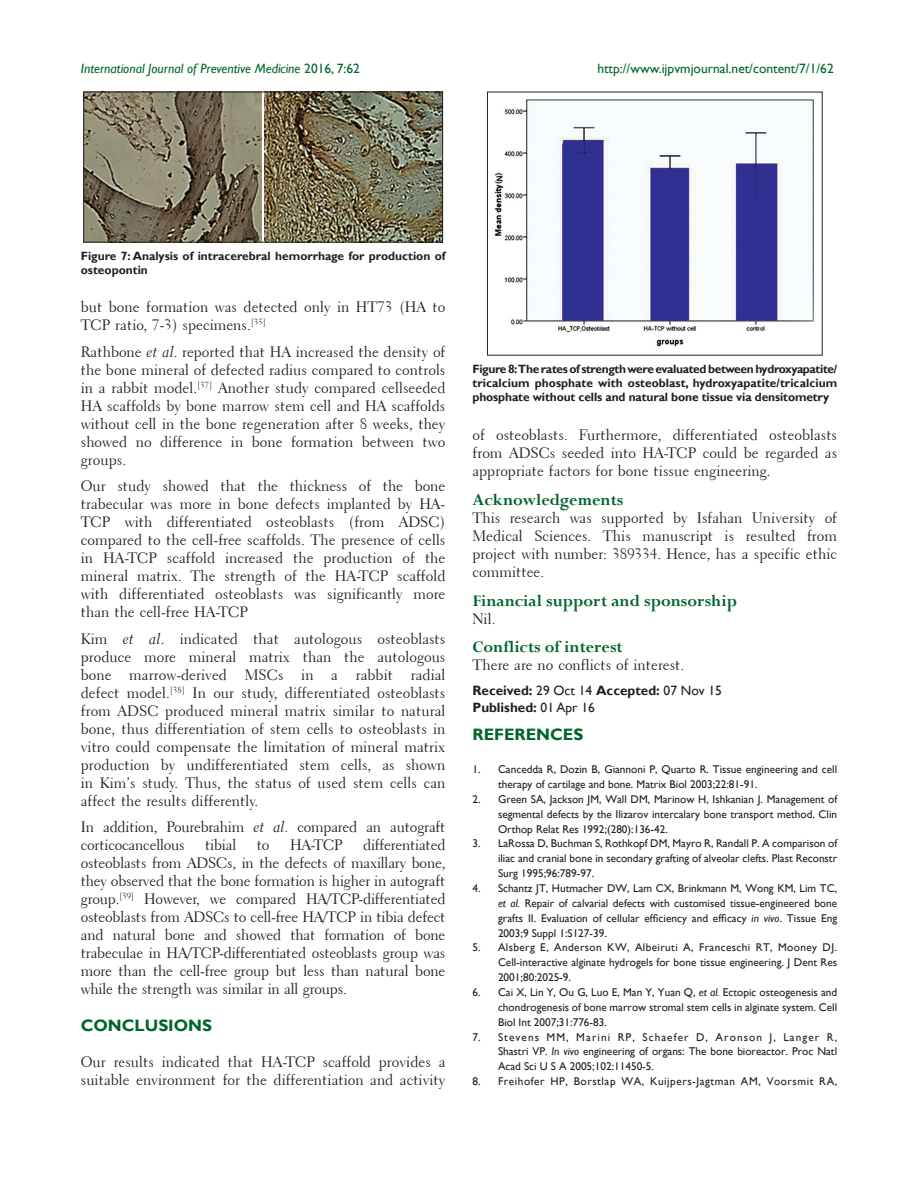
<style>
.page{position:relative;width:918px;height:1188px;background:#fff}
.page>*{position:absolute;margin:0;border:0;box-sizing:border-box;transform-origin:0 0}
.t1{font:700 18px "Perpetua";color:#00652e}
.t2{font:700 16.5px "Gill Sans";color:#00652e}
.TX{font:15px/18px "Transitional 521 BT Roman A";color:#231f20;text-align:justify}
.t3{font:italic 13.5px "Gill Sans";color:#00652e}
.HIS{font:700 13.5px/16.5px "Gill Sans";color:#231f20}
.t4{font:13.5px "Gill Sans";color:#00652e}
.FGC{font:700 12px/14.4px "Gill Sans";color:#231f20}
.REF{font:11.25px/14.9px "Gill Sans";color:#231f20;text-align:justify}
.REF-2{font:11.25px "Gill Sans";letter-spacing:.05em;color:#231f20}
.s1{font-style:normal}
.s2{font-family:"Transitional 521 BT Cursive A"}
.s3{font-weight:400}
.s4{font-style:italic}
</style>
<div class="page">
<img style="left:86px;top:94px;width:355px;height:146px">
<div style="left:84px;top:92px;width:359px;height:150px;border:1px solid #231f20"></div>
<img style="left:494px;top:99px;width:320px;height:248px">
<p class="t3" style="left:81px;top:61px;width:281px">International Journal of Preventive Medicine <span class="s1">2016, 7:62</span></p>
<p class="t4" style="left:597px;top:61px;width:238px">http://www.ijpvmjournal.net/content/7/1/62</p>
<p class="FGC" style="left:81px;top:249px;width:366px">Figure 7: Analysis of intracerebral hemorrhage for production of osteopontin</p>
<p class="TX" style="left:81px;top:298px;width:366px">but bone formation was detected only in HT73 (HA to<br>TCP ratio, 7‑3) specimens.<sup>[35]</sup></p>
<p class="TX" style="left:81px;top:343px;width:366px">Rathbone <span class="s2">et al</span>. reported that HA increased the density of the bone mineral of defected radius compared to controls in a rabbit model.<sup>[37]</sup> Another study compared cellseeded HA scaffolds by bone marrow stem cell and HA scaffolds without cell in the bone regeneration after 8 weeks, they showed no difference in bone formation between two groups.</p>
<p class="TX" style="left:81px;top:477px;width:366px">Our study showed that the thickness of the bone trabecular was more in bone defects implanted by HA-TCP with differentiated osteoblasts (from ADSC) compared to the cell-free scaffolds. The presence of cells in HA-TCP scaffold increased the production of the mineral matrix. The strength of the HA-TCP scaffold with differentiated osteoblasts was significantly more than the cell-free HA-TCP</p>
<p class="TX" style="left:81px;top:630px;width:366px">Kim <span class="s2">et al</span>. indicated that autologous osteoblasts produce more mineral matrix than the autologous bone marrow-derived MSCs in a rabbit radial defect model.<sup>[38]</sup> In our study, differentiated osteoblasts from ADSC produced mineral matrix similar to natural bone, thus differentiation of stem cells to osteoblasts in vitro could compensate the limitation of mineral matrix production by undifferentiated stem cells, as shown in Kim’s study. Thus, the status of used stem cells can affect the results differently.</p>
<p class="TX" style="left:81px;top:818px;width:366px">In addition, Pourebrahim <span class="s2">et al</span>. compared an autograft corticocancellous</p>
<p class="TX" style="left:81px;top:836px;width:366px;text-indent:282px">differentiated osteoblasts from ADSCs, in the defects of maxillary bone, they observed that the bone formation is higher in autograft group.<sup>[39]</sup> However, we compared HA/TCP-differentiated osteoblasts from ADSCs to cell-free HA/TCP in tibia defect and natural bone and showed that formation of bone trabeculae in HA/TCP-differentiated osteoblasts group was more than the cell-free group but less than natural bone while the strength was similar in all groups.</p>
<h1 class="t2" style="left:81px;top:1016px;width:133px">CONCLUSIONS</h1>
<p class="TX" style="left:81px;top:1053px;width:366px">Our results indicated that HA‑TCP scaffold provides a suitable environment for the differentiation and activity</p>
<p class="TX" style="left:205px;top:836px;width:33px">tibial</p>
<p class="TX" style="left:257px;top:836px;width:14px">to</p>
<p class="TX" style="left:290px;top:836px;width:54px">HA-TCP</p>
<p class="FGC" style="left:473px;top:362px;width:366px;text-align:justify">Figure 8:The rates of strength were evaluated between hydroxyapatite/ tricalcium phosphate with osteoblast, hydroxyapatite/tricalcium phosphate without cells and natural bone tissue via densitometry</p>
<p class="TX" style="left:472px;top:426px;width:366px">of osteoblasts. Furthermore, differentiated osteoblasts from ADSCs seeded into HA‑TCP could be regarded as appropriate factors for bone tissue engineering.</p>
<h2 class="t1" style="left:472px;top:488px;width:153px">Acknowledgements</h2>
<p class="TX" style="left:472px;top:509px;width:366px">This research was supported by Isfahan University of Medical Sciences. This manuscript is resulted from project with number: 389334. Hence, has a specific ethic committee.</p>
<h2 class="t1" style="left:472px;top:589px;width:266px">Financial support and sponsorship</h2>
<p class="TX" style="left:472px;top:610px;width:24px">Nil.</p>
<h2 class="t1" style="left:472px;top:636px;width:152px">Conflicts of interest</h2>
<p class="TX" style="left:472px;top:656px;width:213px">There are no conflicts of interest.</p>
<p class="HIS" style="left:472px;top:683px;width:251px">Received: <span class="s3">29 Oct 14</span> Accepted: <span class="s3">07 Nov 15<br></span>Published: <span class="s3">01 Apr 16</span></p>
<h1 class="t2" style="left:472px;top:725px;width:112px">REFERENCES</h1>
<p class="REF" style="left:498px;top:762px;width:341px;text-indent:-26px">1. Cancedda R, Dozin B, Giannoni P, Quarto R. Tissue engineering and cell therapy of cartilage and bone. Matrix Biol 2003;22:81‑91.</p>
<p class="REF" style="left:498px;top:792px;width:341px;text-indent:-26px">2. Green SA, Jackson JM, Wall DM, Marinow H, Ishkanian J. Management of segmental defects by the Ilizarov intercalary bone transport method. Clin Orthop Relat Res 1992;(280):136‑42.</p>
<p class="REF" style="left:498px;top:836px;width:341px;text-indent:-26px">3. LaRossa D, Buchman S, Rothkopf DM, Mayro R, Randall P. A comparison of iliac and cranial bone in secondary grafting of alveolar clefts. Plast Reconstr Surg 1995;96:789‑97.</p>
<p class="REF" style="left:498px;top:881px;width:341px;text-indent:-26px">4. Schantz JT, Hutmacher DW, Lam CX, Brinkmann M, Wong KM, Lim TC, <span class="s4">et al.</span> Repair of calvarial defects with customised tissue‑engineered bone grafts II. Evaluation of cellular efficiency and efficacy <span class="s4">in vivo</span>. Tissue Eng 2003;9 Suppl 1:S127‑39.</p>
<p class="REF" style="left:498px;top:940px;width:341px;text-indent:-26px">5. Alsberg E, Anderson KW, Albeiruti A, Franceschi RT, Mooney DJ.<br>Cell‑interactive alginate hydrogels for bone tissue engineering. J Dent Res 2001;80:2025‑9.</p>
<p class="REF" style="left:498px;top:985px;width:341px;text-indent:-26px">6. Cai X, Lin Y, Ou G, Luo E, Man Y, Yuan Q, <span class="s4">et al.</span> Ectopic osteogenesis and chondrogenesis of bone marrow stromal stem cells in alginate system. Cell Biol Int 2007;31:776‑83.</p>
<p class="REF" style="left:498px;top:1030px;width:341px;text-indent:-26px">7. Stevens MM, Marini RP, Schaefer D, Aronson J, Langer R, Shastri VP. <span class="s4">In vivo</span> engineering of organs: The bone bioreactor. Proc Natl Acad Sci U S A 2005;102:11450‑5.</p>
<p class="REF-2" style="left:472px;top:1075px;width:366px">8. Freihofer HP, Borstlap WA, Kuijpers‑Jagtman AM, Voorsmit RA,</p>
</div>
